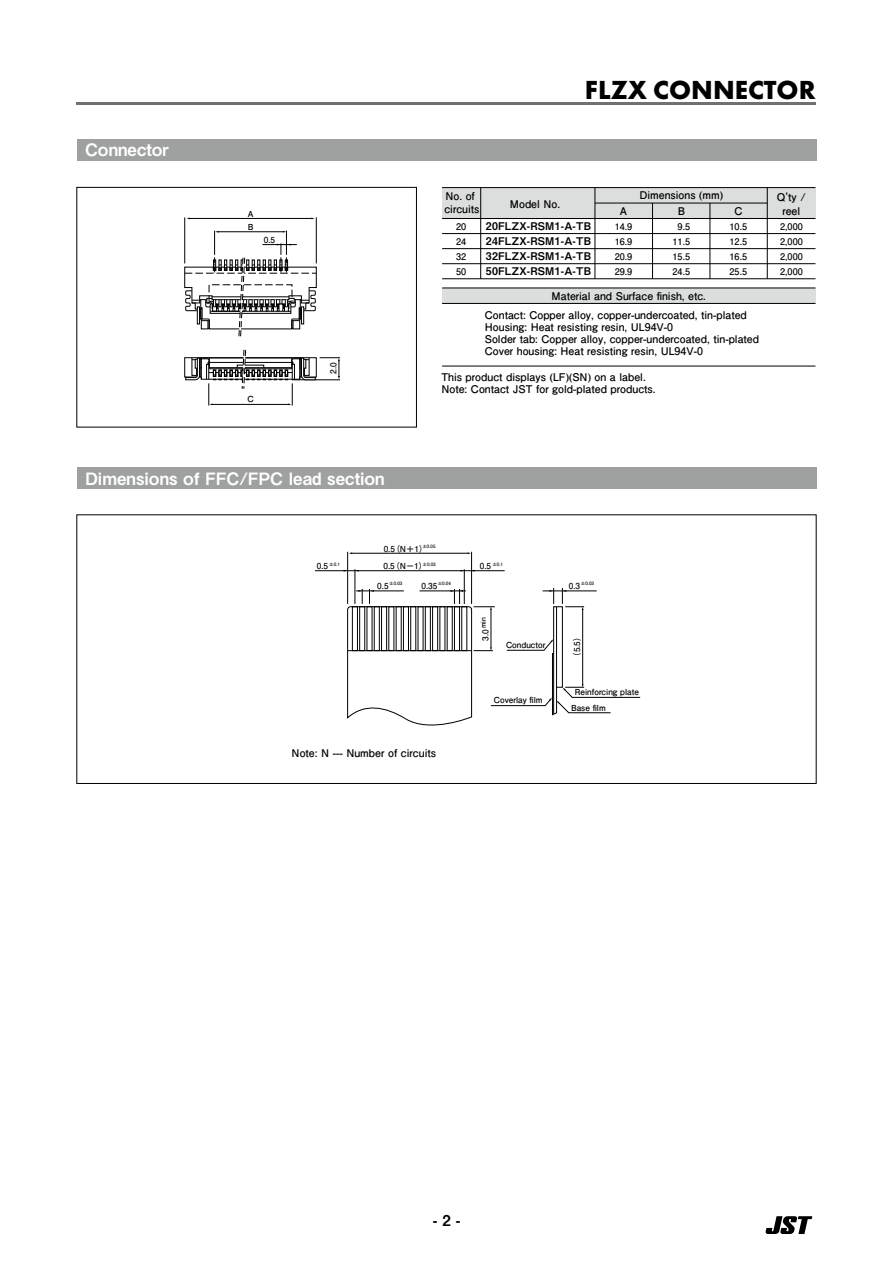
<style>
.page{position:relative;width:893px;height:1263px;background:#fff}
.page>*{position:absolute;margin:0;border:0;box-sizing:border-box;transform-origin:0 0}
.t1{font:700 27.15px "Futura PT";color:#000}
.t2{font:16.95px "Midashi Go Pr 6 N MB31";color:#fff}
.t3{font:15px "Midashi Go Pr 6 N MB31";color:#000}
.t4{font:700 10.65px/12.1px "Futo Go B101 Pr 6 N";color:#000}
.t5{font:10.65px/15px "Midashi Go Pr 6 N MB31";letter-spacing:.02em;color:#000;text-align:justify}
.t6{font:700 9.15px/15px "Futo Go B101 Pr 6 N";color:#000;text-align:justify}
.t7{font:700 8.4px "Futo Go B101 Pr 6 N";color:#000}
.t8{font:700 8.25px/15.3px "Futo Go B101 Pr 6 N";color:#000}
.t9{font:700 6.75px "Futo Go B101 Pr 6 N";color:#000}
.t10{font:700 4.5px "Futo Go B101 Pr 6 N";color:#000}
.s1{font-size:8.25px}
</style>
<div class="page">
<svg style="left:766px;top:1216px;width:46px;height:18px"></svg>
<hr style="left:77px;top:102px;width:739px;height:3px;background:#727171">
<hr style="left:464px;top:569px;width:1px;height:35px;background:#000">
<hr style="left:315px;top:570px;width:190px;height:1px;background:#000">
<hr style="left:355px;top:569px;width:1px;height:35px;background:#000">
<hr style="left:352px;top:553px;width:116px;height:1px;background:#000">
<hr style="left:471px;top:552px;width:1px;height:52px;background:#000">
<hr style="left:347px;top:552px;width:1px;height:52px;background:#000">
<svg style="left:347px;top:588px;width:293px;height:138px"></svg>
<hr style="left:556px;top:607px;width:1px;height:80px;background:#000">
<hr style="left:553px;top:654px;width:1px;height:60px;background:#000">
<div style="left:77px;top:514px;width:739px;height:270px;border:1px solid #000"></div>
<hr style="left:316px;top:217px;width:1px;height:46px;background:#000">
<hr style="left:184px;top:217px;width:1px;height:46px;background:#000">
<hr style="left:190px;top:218px;width:121px;height:1px;background:#000">
<svg style="left:184px;top:349px;width:156px;height:56px"></svg>
<svg style="left:184px;top:231px;width:133px;height:106px"></svg>
<div style="left:77px;top:187px;width:340px;height:240px;border:1px solid #000"></div>
<div style="left:442px;top:188px;width:373px;height:30px;background:#dcdddd"></div>
<hr style="left:442px;top:187px;width:373px;height:1px;background:#000">
<hr style="left:595px;top:203px;width:172px;height:1px;background:#000">
<hr style="left:442px;top:218px;width:373px;height:1px;background:#000">
<hr style="left:480px;top:188px;width:1px;height:91px;background:#000">
<hr style="left:767px;top:188px;width:1px;height:91px;background:#000">
<hr style="left:442px;top:233px;width:373px;height:1px;background:#000">
<hr style="left:442px;top:248px;width:373px;height:1px;background:#000">
<hr style="left:442px;top:263px;width:373px;height:1px;background:#000">
<hr style="left:442px;top:278px;width:373px;height:1px;background:#000">
<hr style="left:595px;top:187px;width:1px;height:92px;background:#000">
<div style="left:442px;top:288px;width:373px;height:15px;background:#dcdddd"></div>
<hr style="left:442px;top:288px;width:373px;height:1px;background:#000">
<hr style="left:442px;top:366px;width:373px;height:1px;background:#000">
<hr style="left:442px;top:303px;width:373px;height:1px;background:#000">
<hr style="left:710px;top:203px;width:1px;height:76px;background:#000">
<hr style="left:652px;top:203px;width:1px;height:76px;background:#000">
<div style="left:77px;top:139px;width:739px;height:21px;background:#9fa0a0"></div>
<div style="left:77px;top:468px;width:739px;height:21px;background:#9fa0a0"></div>
<h2 class="t2" style="left:85px;top:136px;width:85px">Connector</h2>
<p class="t8" style="left:248px;top:206px;width:7px">A</p>
<p class="t8" style="left:248px;top:219px;width:7px">B</p>
<p class="t8" style="left:264px;top:232px;width:13px">0.5</p>
<p class="t8" style="left:247px;top:391px;width:8px">C</p>
<p class="t7" style="left:327px;top:374px;width:13px;rotate:-90deg">2.0</p>
<h2 class="t2" style="left:85px;top:465px;width:301px">Dimensions of FFC/FPC lead section</h2>
<h1 class="t1" style="left:585px;top:72px;width:232px">FLZX CONNECTOR</h1>
<p class="t4" style="left:444px;top:190px;width:37px">No. of circuits</p>
<p class="t4" style="left:510px;top:197px;width:52px">Model No.</p>
<p class="t4" style="left:639px;top:189px;width:85px">Dimensions (mm)</p>
<p class="t4" style="left:620px;top:204px;width:9px">A</p>
<p class="t4" style="left:678px;top:204px;width:9px">B</p>
<p class="t4" style="left:734px;top:204px;width:10px">C</p>
<p class="t4" style="left:777px;top:190px;width:30px;line-height:13.6px;text-align:center">Q'ty / reel</p>
<p class="t6" style="left:456px;top:219px;width:12px">20<br>24<br>32<br>50</p>
<p class="t5" style="left:486px;top:218px;width:107px">20FLZX-RSM1-A-TB 24FLZX-RSM1-A-TB 32FLZX-RSM1-A-TB 50FLZX-RSM1-A-TB</p>
<p class="t6" style="left:673px;top:218px;width:19px;text-align:center">9.5<br>11.5<br>15.5<br>24.5</p>
<p class="t6" style="left:730px;top:218px;width:19px">10.5<br>12.5<br>16.5<br>25.5</p>
<p class="t6" style="left:615px;top:218px;width:19px">14.9<br>16.9<br>20.9<br>29.9</p>
<p class="t6" style="left:780px;top:218px;width:24px">2,000<br>2,000<br>2,000<br>2,000</p>
<h1 class="t1" style="left:585px;top:243px;width:232px">FLZX CONNECTOR</h1>
<p class="t4" style="left:485px;top:286px;width:264px;line-height:19.4px;text-indent:67px">Material and Surface finish, etc.<br>Contact: Copper alloy, copper-undercoated, tin-plated</p>
<p class="t4" style="left:485px;top:321px;width:276px">Housing: Heat resisting resin, UL94V-0<br>Solder tab: Copper alloy, copper-undercoated, tin-plated<br>Cover housing: Heat resisting resin, UL94V-0</p>
<p class="t4" style="left:441px;top:370px;width:216px;line-height:12.8px">This product displays (LF)(SN) on a label.<br>Note: Contact JST for gold-plated products.</p>
<p class="t10" style="left:317px;top:560px;width:25px"><span class="s1">0.5</span> ±0.1</p>
<p class="t10" style="left:422px;top:542px;width:15px">±0.05</p>
<p class="t8" style="left:384px;top:541px;width:45px">0.5（N＋1）</p>
<p class="t8" style="left:384px;top:558px;width:45px">0.5（N－1）</p>
<p class="t10" style="left:422px;top:561px;width:15px">±0.03</p>
<p class="t10" style="left:480px;top:560px;width:25px"><span class="s1">0.5</span> ±0.1</p>
<p class="t10" style="left:389px;top:580px;width:15px">±0.03</p>
<p class="t8" style="left:377px;top:578px;width:13px">0.5</p>
<p class="t8" style="left:421px;top:578px;width:17px">0.35</p>
<p class="t10" style="left:581px;top:580px;width:15px">±0.03</p>
<p class="t10" style="left:438px;top:580px;width:15px">±0.04</p>
<p class="t8" style="left:569px;top:578px;width:13px">0.3</p>
<p class="t9" style="left:478px;top:628px;width:13px;rotate:-90deg">min</p>
<p class="t8" style="left:478px;top:641px;width:13px;rotate:-90deg">3.0</p>
<p class="t8" style="left:506px;top:637px;width:41px">Conductor</p>
<p class="t8" style="left:569px;top:661px;width:29px;rotate:-90deg">（5.5）</p>
<p class="t8" style="left:494px;top:692px;width:50px">Coverlay film</p>
<p class="t8" style="left:571px;top:684px;width:70px;text-indent:4px">Reinforcing plate<br>Base film</p>
<p class="t4" style="left:292px;top:746px;width:146px">Note: N --- Number of circuits</p>
<h3 class="t3" style="left:433px;top:1208px;width:29px">- 2 -</h3>
</div>
